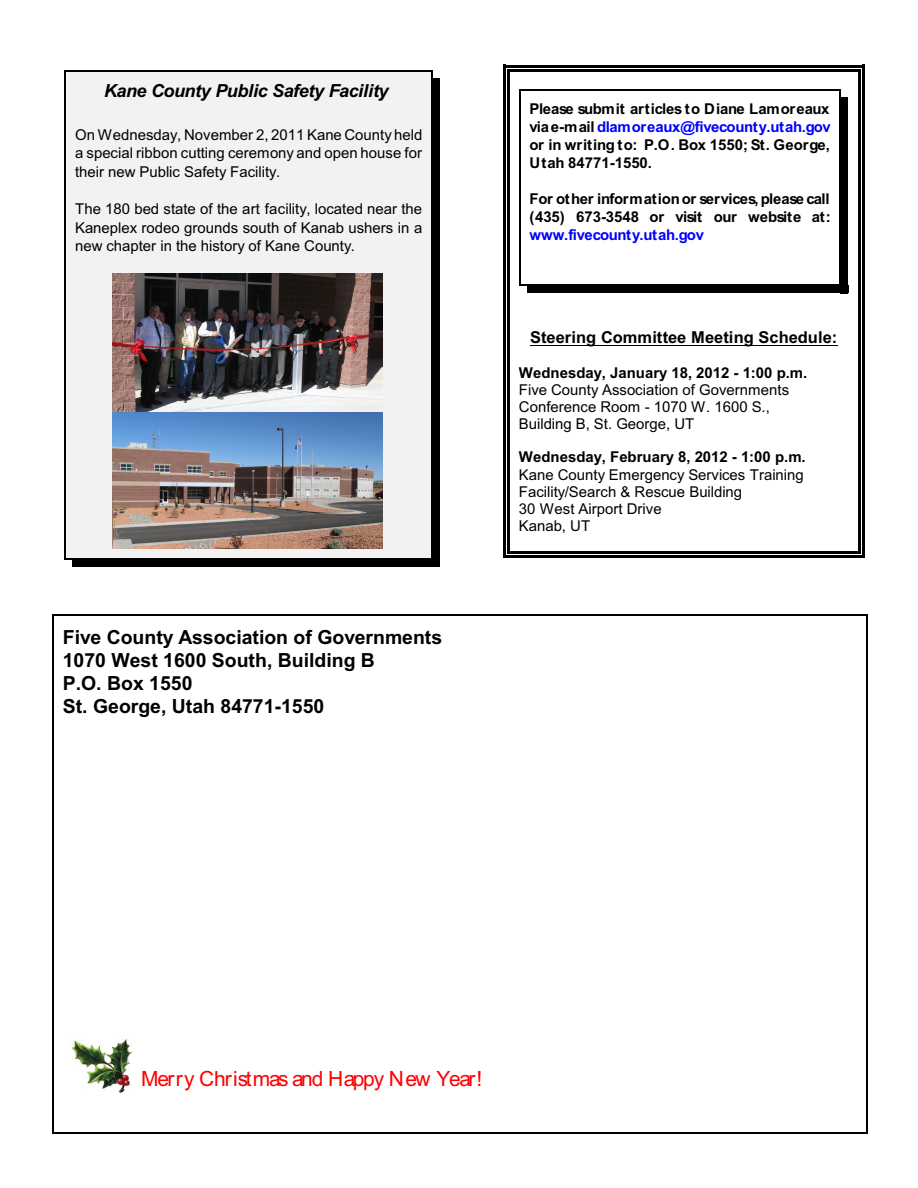
<style>
.page{position:relative;width:918px;height:1188px;background:#fff}
.page>*{position:absolute;margin:0;border:0;box-sizing:border-box;transform-origin:0 0}
.t1{font:21px "Arial";letter-spacing:-.055em;color:#f00}
.t2{font:700 19.5px/23.1px "Arial";color:#000}
.t3{font:italic 700 18px "Arial";letter-spacing:-.02em;color:#000}
.t4{font:700 16.5px "Arial";color:#000}
.t5{font:15px/17.1px "Arial";color:#000}
.t6{font:700 15px/18px "Arial";color:#000;text-align:justify}
.t7{font:700 15px "Arial";letter-spacing:-.025em;color:#00f}
.s1{color:#00f}
</style>
<div class="page">
<hr style="left:530px;top:345px;width:308px;height:1px;background:#000">
<hr style="left:519px;top:89px;width:1px;height:196px;background:#000">
<hr style="left:839px;top:89px;width:1px;height:196px;background:#000">
<hr style="left:519px;top:89px;width:321px;height:1px;background:#000">
<hr style="left:519px;top:284px;width:321px;height:1px;background:#000">
<div style="left:840px;top:97px;width:8px;height:196px;background:#000"></div>
<div style="left:527px;top:285px;width:321px;height:8px;background:#000"></div>
<hr style="left:507px;top:69px;width:3px;height:485px;background:#000">
<hr style="left:858px;top:69px;width:3px;height:485px;background:#000">
<hr style="left:507px;top:69px;width:353px;height:3px;background:#000">
<hr style="left:507px;top:551px;width:353px;height:3px;background:#000">
<hr style="left:503px;top:65px;width:2px;height:493px;background:#000">
<hr style="left:862px;top:65px;width:3px;height:493px;background:#000">
<hr style="left:503px;top:65px;width:362px;height:3px;background:#000">
<hr style="left:503px;top:555px;width:362px;height:3px;background:#000">
<img style="left:71px;top:1039px;width:62px;height:53px">
<hr style="left:52px;top:615px;width:2px;height:519px;background:#000">
<hr style="left:866px;top:615px;width:2px;height:519px;background:#000">
<hr style="left:52px;top:615px;width:815px;height:1px;background:#000">
<hr style="left:52px;top:1133px;width:815px;height:1px;background:#000">
<div style="left:65px;top:71px;width:368px;height:488px;background:#f2f2f2"></div>
<img style="left:112px;top:273px;width:270px;height:140px">
<img style="left:112px;top:413px;width:270px;height:136px">
<hr style="left:65px;top:71px;width:1px;height:488px;background:#000">
<hr style="left:431px;top:71px;width:2px;height:488px;background:#000">
<hr style="left:65px;top:71px;width:367px;height:1px;background:#000">
<hr style="left:65px;top:558px;width:367px;height:1px;background:#000">
<div style="left:433px;top:78px;width:7px;height:489px;background:#000"></div>
<div style="left:73px;top:559px;width:367px;height:8px;background:#000"></div>
<p class="t3" style="left:104px;top:84px;width:286px">Kane County Public Safety Facility</p>
<p class="t5" style="left:75px;top:126px;width:349px;line-height:18.6px;text-align:justify">On Wednesday, November 2, 2011 Kane County held a special ribbon cutting ceremony and open house for their new Public Safety Facility.</p>
<p class="t5" style="left:75px;top:201px;width:349px;line-height:18.6px;text-align:justify">The 180 bed state of the art facility, located near the Kaneplex rodeo grounds south of Kanab ushers in a new chapter in the history of Kane County.</p>
<h2 class="t2" style="left:63px;top:627px;width:381px">Five County Association of Governments<br>1070 West 1600 South, Building B<br>P.O. Box 1550<br>St. George, Utah 84771-1550</h2>
<p class="t6" style="left:529px;top:101px;width:303px">Please submit articles to Diane Lamoreaux viae-mail <span class="s1">dlamoreaux@fivecounty.utah.gov </span>or in writing to: P.O. Box 1550; St. George, Utah 84771-1550.</p>
<p class="t6" style="left:529px;top:191px;width:303px">For other informationor services, please call (435) 673-3548 or visit our website at:</p>
<p class="t7" style="left:529px;top:229px;width:176px">www.fivecounty.utah.gov</p>
<p class="t4" style="left:530px;top:331px;width:309px">Steering Committee Meeting Schedule:</p>
<p class="t6" style="left:519px;top:365px;width:290px">Wednesday, January 18, 2012 - 1:00 p.m.</p>
<p class="t5" style="left:519px;top:383px;width:272px">Five County Association of Governments<br>Conference Room - 1070 W. 1600 S.,<br>Building B, St. George, UT</p>
<p class="t6" style="left:519px;top:449px;width:288px">Wednesday, February 8, 2012 - 1:00 p.m.</p>
<p class="t5" style="left:519px;top:467px;width:286px">Kane County Emergency Services Training<br>Facility/Search &amp; Rescue Building<br>30 West Airport Drive<br>Kanab, UT</p>
<h1 class="t1" style="left:141px;top:1071px;width:343px">Merry Christmas and Happy New Year!</h1>
</div>
